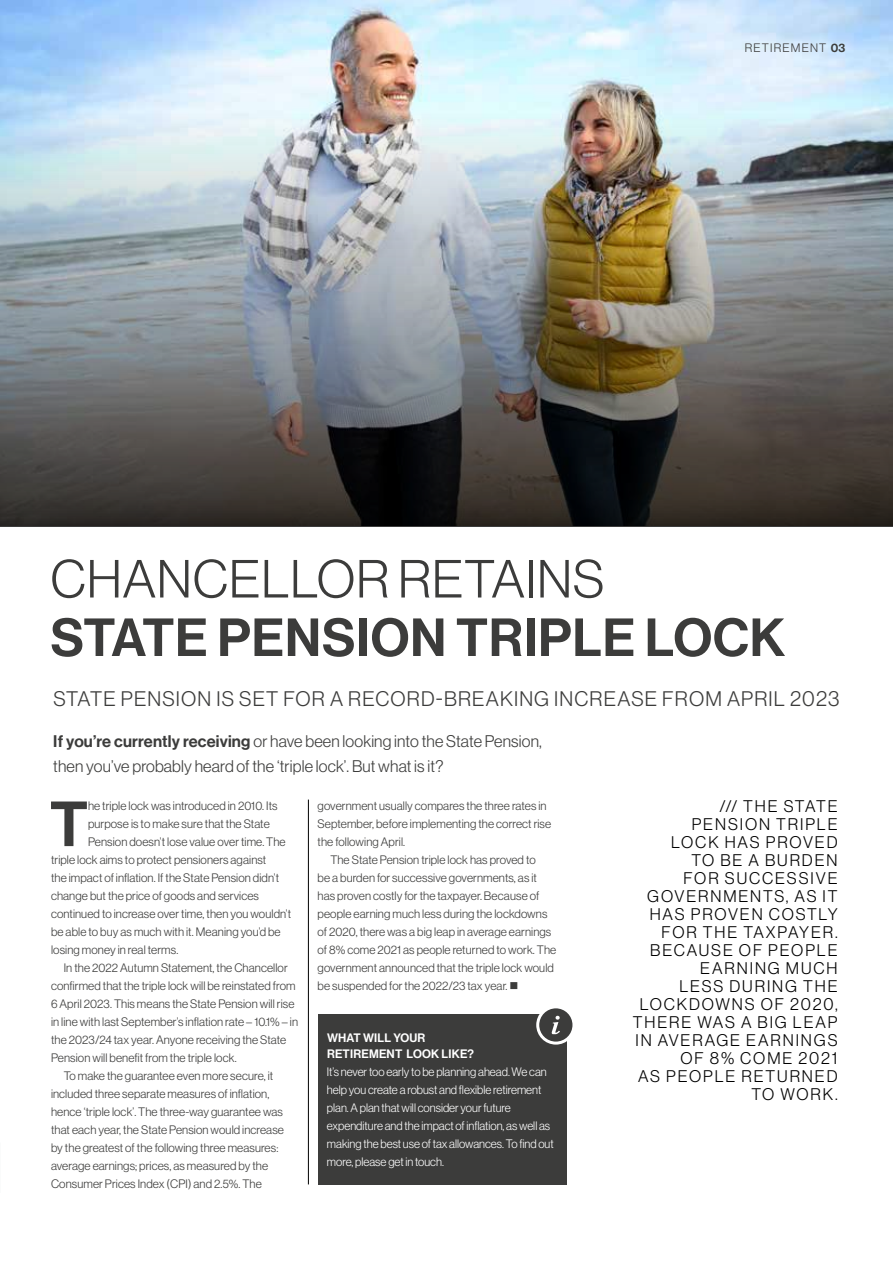
<style>
.page{position:relative;width:893px;height:1263px;background:#fff}
.page>*{position:absolute;margin:0;border:0;box-sizing:border-box;transform-origin:0 0}
.t1{font:62.4px "N Haas Grotesk DS Pro 65 Md";color:#3c3c3b}
.t2{font:52.5px "N Haas Grotesk DS Pro 65 Md";letter-spacing:.015em;color:#3c3c3b}
.t3{font:52.5px "N Haas Grotesk DS Pro 45 Lt";letter-spacing:.015em;color:#3c3c3b}
.t4{font:20.55px "N Haas Grotesk DS Pro 45 Lt";letter-spacing:.055em;color:#3c3c3b}
.t5{font:16.5px/18px "N Haas Grotesk DS Pro 45 Lt";letter-spacing:.115em;color:#000;text-align:right}
.t6{font:16.5px/25.5px "N Haas Grotesk DS Pro 45 Lt";letter-spacing:.01em;color:#3c3c3b}
.t7{font:12px/18px "N Haas Grotesk DS Pro 45 Lt";letter-spacing:.01em;color:#3c3c3b}
.t8{font:12px/18px "N Haas Grotesk DS Pro 45 Lt";color:#fff}
.t9{font:12px/16.5px "N Haas Grotesk DS Pro 65 Md";letter-spacing:.015em;color:#fff}
.t10{font:12px "N Haas Grotesk DS Pro 45 Lt";letter-spacing:.1em;color:#3c3c3b}
.s1{font-family:"N Haas Grotesk DS Pro 65 Md"}
</style>
<div class="page">
<img style="left:0;top:0;width:893px;height:111px">
<img style="left:0;top:111px;width:893px;height:415px">
<div style="left:318px;top:1014px;width:249px;height:170px;background:#3c3c3b"></div>
<div style="left:538px;top:1007px;width:36px;height:36px;background:#3c3c3b;border-radius:50%"></div>
<div style="left:536px;top:1005px;width:39px;height:39px;border:3px solid #fff;border-radius:50%"></div>
<svg style="left:552px;top:1016px;width:8px;height:18px"></svg>
<hr style="left:308px;top:799px;width:1px;height:385px;background:#000">
<p class="t10" style="left:745px;top:41px;width:102px">RETIREMENT <span class="s1">03</span></p>
<h2 class="t3" style="left:50px;top:549px;width:555px">CHANCELLOR RETAINS</h2>
<h2 class="t2" style="left:50px;top:607px;width:736px">STATE PENSION TRIPLE LOCK</h2>
<h3 class="t4" style="left:53px;top:687px;width:788px">STATE PENSION IS SET FOR A RECORD-BREAKING INCREASE FROM APRIL 2023</h3>
<h3 class="t6" style="left:53px;top:728px;width:490px"><span class="s1">If you’re currently receiving</span> or have been looking into the State Pension, then you’ve probably heard of the ‘triple lock’. But what is it?</h3>
<h1 class="t1" style="left:50px;top:788px;width:40px">T</h1>
<p class="t7" style="left:88px;top:797px;width:191px">he triple lock was introduced in 2010. Its</p>
<p class="t5" style="left:633px;top:797px;width:206px">/// THE STATE<br>PENSION TRIPLE<br>LOCK HAS PROVED<br>TO BE A BURDEN<br>FOR SUCCESSIVE<br>GOVERNMENTS, AS IT<br>HAS PROVEN COSTLY<br>FOR THE TAXPAYER.<br>BECAUSE OF PEOPLE<br>EARNING MUCH<br>LESS DURING THE<br>LOCKDOWNS OF 2020,<br>THERE WAS A BIG LEAP<br>IN AVERAGE EARNINGS<br>OF 8% COME 2021<br>AS PEOPLE RETURNED<br>TO WORK.</p>
<p class="t7" style="left:318px;top:797px;width:235px">government usually compares the three rates in<br>September, before implementing the correct rise the following April.</p>
<p class="t7" style="left:318px;top:851px;width:240px;text-indent:13px">The State Pension triple lock has proved to<br>be a burden for successive governments, as it has proven costly for the taxpayer. Because of people earning much less during the lockdowns of 2020, there was a big leap in average earnings of 8% come 2021 as people returned to work. The government announced that the triple lock would be suspended for the 2022/23 tax year.</p>
<p class="t7" style="left:88px;top:815px;width:183px">purpose is to make sure that the State</p>
<p class="t7" style="left:88px;top:833px;width:199px">Pension doesn’t lose value over time. The</p>
<p class="t7" style="left:51px;top:851px;width:217px">triple lock aims to protect pensioners against</p>
<p class="t7" style="left:51px;top:869px;width:230px">the impact of inflation. If the State Pension didn’t</p>
<p class="t7" style="left:51px;top:887px;width:210px">change but the price of goods and services</p>
<p class="t7" style="left:51px;top:905px;width:242px">continued to increase over time, then you wouldn’t</p>
<p class="t7" style="left:51px;top:923px;width:231px">be able to buy as much with it. Meaning you’d be</p>
<p class="t7" style="left:51px;top:941px;width:129px">losing money in real terms.</p>
<p class="t7" style="left:64px;top:959px;width:226px">In the 2022 Autumn Statement, the Chancellor</p>
<p class="t7" style="left:51px;top:977px;width:246px">confirmed that the triple lock will be reinstated from</p>
<p class="t7" style="left:51px;top:995px;width:245px">6 April 2023. This means the State Pension will rise</p>
<p class="t7" style="left:51px;top:1013px;width:248px">in line with last September’s inflation rate – 10.1% – in</p>
<p class="t7" style="left:51px;top:1031px;width:237px">the 2023/24 tax year. Anyone receiving the State</p>
<p class="t7" style="left:51px;top:1049px;width:187px">Pension will benefit from the triple lock.</p>
<p class="t7" style="left:64px;top:1067px;width:211px">To make the guarantee even more secure, it</p>
<p class="t7" style="left:51px;top:1085px;width:220px">included three separate measures of inflation,</p>
<p class="t7" style="left:51px;top:1103px;width:233px">hence ‘triple lock’. The three-way guarantee was</p>
<p class="t7" style="left:51px;top:1121px;width:235px">that each year, the State Pension would increase</p>
<p class="t7" style="left:51px;top:1139px;width:229px">by the greatest of the following three measures:</p>
<p class="t7" style="left:51px;top:1157px;width:219px">average earnings; prices, as measured by the</p>
<p class="t7" style="left:51px;top:1175px;width:212px">Consumer Prices Index (CPI) and 2.5%. The</p>
<p class="t9" style="left:327px;top:1029px;width:148px">WHAT WILL YOUR<br>RETIREMENT LOOK LIKE?</p>
<p class="t8" style="left:327px;top:1063px;width:228px">It’s never too early to be planning ahead. We can help you create a robust and flexible retirement plan. A plan that will consider your future expenditure and the impact of inflation, as well as making the best use of tax allowances. To find out more, please get in touch.</p>
</div>
